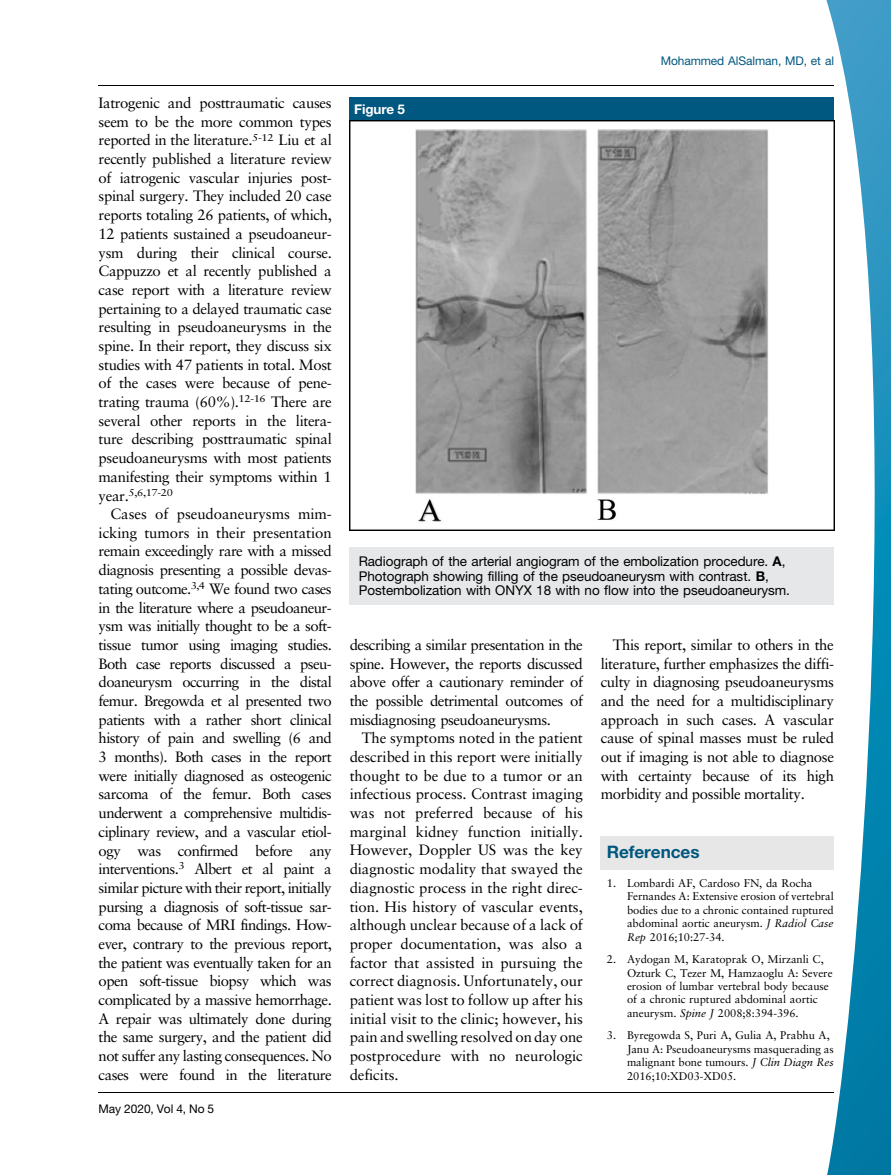
<style>
.page{position:relative;width:891px;height:1175px;background:#fff}
.page>*{position:absolute;margin:0;border:0;box-sizing:border-box;transform-origin:0 0}
.t1{font:17.25px "Adv O Td 1 f 5 cc 91.B";color:#00577f}
.t2{font:15px/18.8px "Adv O Tece 49054";letter-spacing:-.02em;color:#000;text-align:justify}
.t3{font:13.5px/14.9px "Adv OT7 fe 89 a 09";color:#000}
.t4{font:13.5px "Adv O Td 1 f 5 cc 91.B";color:#fff}
.t5{font:12px "Adv OT7 fe 89 a 09";color:#00577f}
.t6{font:12px "Adv OT7 fe 89 a 09";color:#000}
.t7{font:11.25px/13.5px "Adv O Tece 49054";color:#000}
.t8{font:9.9px "Adv O Tece 49054";color:#000;scale:1.13 1}
.s1{font-size:15px}
.s2{font-family:"Adv O Td 1 f 5 cc 91.B"}
.s3{font-family:"Adv OT35458 d 10.I"}
</style>
<div class="page">
<svg style="left:824px;top:0;width:67px;height:1174px"></svg>
<div style="left:601px;top:836px;width:233px;height:33px;background:#e7e7e7"></div>
<div style="left:350px;top:98px;width:484px;height:22px;background:#00577f"></div>
<div style="left:350px;top:547px;width:484px;height:18px;background:#e6e7e8"></div>
<div style="left:350px;top:565px;width:484px;height:15px;background:#e6e7e8"></div>
<div style="left:350px;top:580px;width:484px;height:24px;background:#e6e7e8"></div>
<img style="left:350px;top:120px;width:484px;height:410px">
<hr style="left:99px;top:85px;width:735px;height:1px;background:#000">
<hr style="left:99px;top:1092px;width:735px;height:1px;background:#000">
<p class="t2" style="left:99px;top:95px;width:235px">Iatrogenic and posttraumatic causes seem to be the more common types reported in the literature.<sup>5-12</sup> Liu et al recently published a literature review of iatrogenic vascular injuries post&shy;spinal surgery. They included 20 case reports totaling 26 patients, of which, 12 patients sustained a pseudoaneur&shy;ysm during their clinical course.<br>Cappuzzo et al recently published a case report with a literature review pertaining to a delayed traumatic case resulting in pseudoaneurysms in the spine. In their report, they discuss six studies with 47 patients in total. Most of the cases were because of pene&shy;trating trauma (60%).<sup>12-16</sup> There are several other reports in the litera&shy;ture describing posttraumatic spinal pseudoaneurysms with most patients manifesting their symptoms within 1</p>
<p class="t8" style="left:99px;top:488px;width:67px"><span class="s1">year.</span>5,6,17-20</p>
<p class="t2" style="left:99px;top:506px;width:235px;text-indent:12px">Cases of pseudoaneurysms mim&shy;icking tumors in their presentation remain exceedingly rare with a missed diagnosis presenting a possible devas&shy;tating outcome.<sup>3,4</sup> We found two cases in the literature where a pseudoaneur&shy;ysm was initially thought to be a soft&shy;tissue tumor using imaging studies.<br>Both case reports discussed a pseu&shy;doaneurysm occurring in the distal femur. Bregowda et al presented two patients with a rather short clinical history of pain and swelling (6 and 3 months). Both cases in the report were initially diagnosed as osteogenic sarcoma of the femur. Both cases underwent a comprehensive multidis&shy;ciplinary review, and a vascular etiol&shy;ogy was confirmed before any interventions.<sup>3</sup> Albert et al paint a similar picture with their report, initially pursing a diagnosis of soft-tissue sar&shy;coma because of MRI findings. How&shy;ever, contrary to the previous report, the patient was eventually taken for an open soft-tissue biopsy which was complicated by a massive hemorrhage.<br>A repair was ultimately done during the same surgery, and the patient did not suffer any lasting consequences. No cases were found in the literature</p>
<p class="t6" style="left:99px;top:1104px;width:117px">May 2020, Vol 4, No 5</p>
<p class="t4" style="left:354px;top:104px;width:52px">Figure 5</p>
<p class="t5" style="left:661px;top:57px;width:175px">Mohammed AlSalman, MD, et al</p>
<p class="t3" style="left:359px;top:555px;width:433px">Radiograph of the arterial angiogram of the embolization procedure. <span class="s2">A</span>,<br>Photograph showing filling of the pseudoaneurysm with contrast. <span class="s2">B</span>,<br>Postembolization with ONYX 18 with no flow into the pseudoaneurysm.</p>
<p class="t2" style="left:350px;top:636px;width:235px">describing a similar presentation in the spine. However, the reports discussed above offer a cautionary reminder of the possible detrimental outcomes of misdiagnosing pseudoaneurysms.</p>
<p class="t2" style="left:350px;top:730px;width:235px;text-indent:12px">The symptoms noted in the patient described in this report were initially thought to be due to a tumor or an infectious process. Contrast imaging was not preferred because of his marginal kidney function initially.<br>However, Doppler US was the key diagnostic modality that swayed the diagnostic process in the right direc&shy;tion. His history of vascular events, although unclear because of a lack of proper documentation, was also a factor that assisted in pursuing the correct diagnosis. Unfortunately, our patient was lost to follow up after his initial visit to the clinic; however, his pain and swelling resolved on day one postprocedure with no neurologic deficits.</p>
<p class="t2" style="left:601px;top:636px;width:235px;text-indent:12px">This report, similar to others in the literature, further emphasizes the diffi&shy;culty in diagnosing pseudoaneurysms and the need for a multidisciplinary approach in such cases. A vascular cause of spinal masses must be ruled out if imaging is not able to diagnose with certainty because of its high morbidity and possible mortality.</p>
<p class="t1" style="left:607px;top:845px;width:94px">References</p>
<p class="t7" style="left:627px;top:877px;width:208px;text-indent:-20px">1. Lombardi AF, Cardoso FN, da Rocha Fernandes A: Extensive erosion of vertebral bodies due to a chronic contained ruptured abdominal aortic aneurysm. <span class="s3">J Radiol Case Rep</span> 2016;10:27-34.</p>
<p class="t7" style="left:627px;top:953px;width:207px;text-indent:-20px">2. Aydogan M, Karatoprak O, Mirzanli C, Ozturk C, Tezer M, Hamzaoglu A: Severe erosion of lumbar vertebral body because of a chronic ruptured abdominal aortic aneurysm. <span class="s3">Spine J</span> 2008;8:394-396.</p>
<p class="t7" style="left:627px;top:1029px;width:208px;text-indent:-20px">3. Byregowda S, Puri A, Gulia A, Prabhu A, Janu A: Pseudoaneurysms masquerading as malignant bone tumours. <span class="s3">J Clin Diagn Res </span>2016;10:XD03-XD05.</p>
</div>
